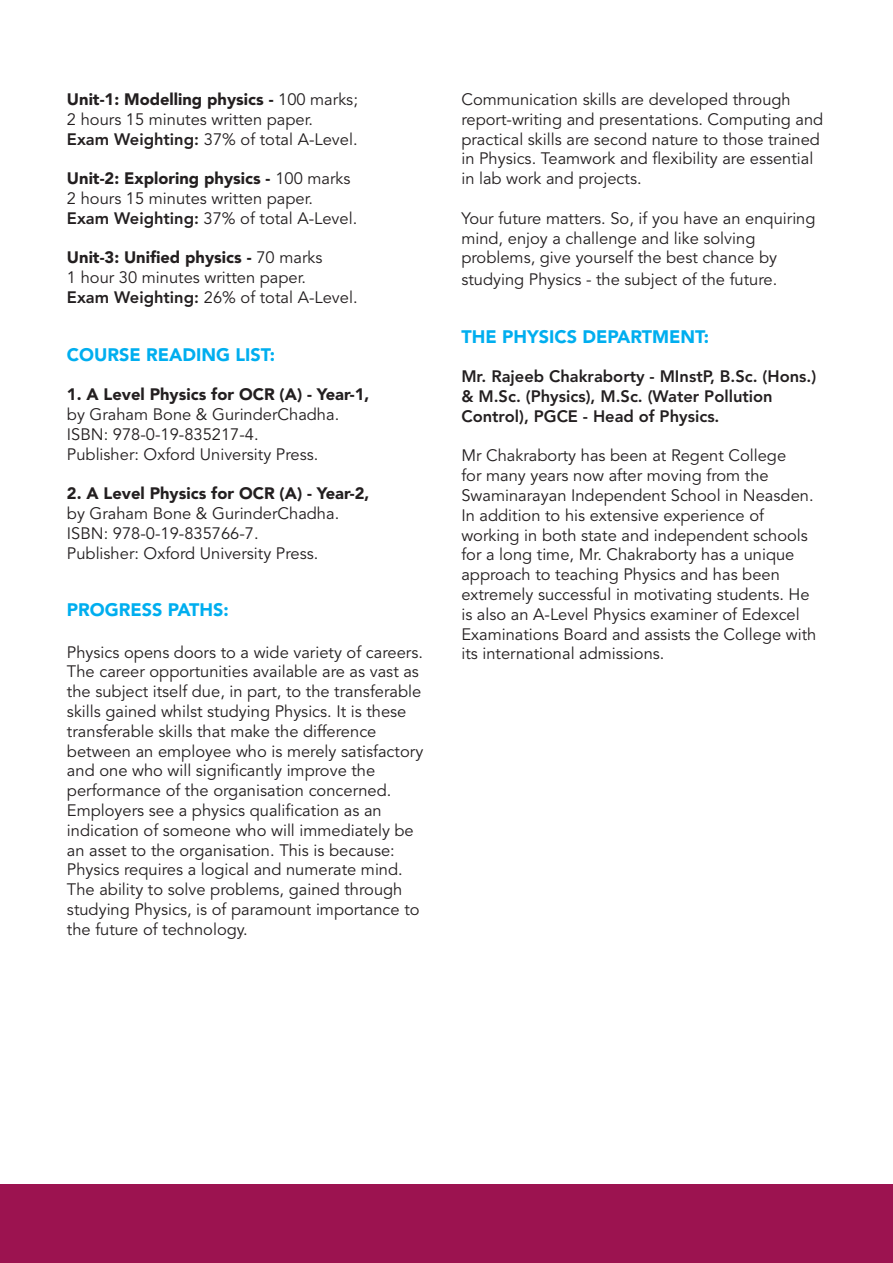
<style>
.page{position:relative;width:893px;height:1263px;background:#fff}
.page>*{position:absolute;margin:0;border:0;box-sizing:border-box;transform-origin:0 0}
.t1{font:900 18px "Avenir LT Std";color:#00aeef}
.t2{font:16.5px/19.8px "Avenir LT Std";color:#231f20}
.t3{font:900 16.5px "Avenir LT Std";color:#231f20}
.t4{font:800 16.5px/19.8px "Avenir LT Std";color:#231f20}
.s1{font-weight:400}
.s2{font-weight:800}
.s3{font-weight:900}
</style>
<div class="page">
<div style="left:0;top:1184px;width:893px;height:79px;background:#9c1350"></div>
<p class="t3" style="left:67px;top:89px;width:292px">Unit-1: Modelling physics - <span class="s1">100 marks;</span></p>
<p class="t2" style="left:67px;top:110px;width:248px">2 hours 15 minutes written paper.</p>
<p class="t2" style="left:67px;top:129px;width:292px"><span class="s2">Exam Weighting:</span> 37% of total A-Level.</p>
<p class="t2" style="left:67px;top:169px;width:285px"><span class="s3">Unit-2: Exploring physics -</span> 100 marks<br>2 hours 15 minutes written paper.</p>
<p class="t2" style="left:67px;top:209px;width:292px"><span class="s2">Exam Weighting:</span> 37% of total A-Level.</p>
<p class="t3" style="left:67px;top:248px;width:257px">Unit-3: Unified physics - <span class="s1">70 marks</span></p>
<p class="t2" style="left:67px;top:268px;width:292px">1 hour 30 minutes written paper.<br><span class="s2">Exam Weighting:</span> 26% of total A-Level.</p>
<p class="t1" style="left:67px;top:343px;width:210px">COURSE READING LIST:</p>
<p class="t3" style="left:67px;top:384px;width:304px">1. A Level Physics for OCR (A) - Year-1,</p>
<p class="t2" style="left:67px;top:405px;width:274px">by Graham Bone &amp; GurinderChadha.</p>
<p class="t2" style="left:67px;top:425px;width:193px">ISBN: 978-0-19-835217-4.</p>
<p class="t2" style="left:67px;top:444px;width:253px">Publisher: Oxford University Press.</p>
<p class="t3" style="left:67px;top:483px;width:304px">2. A Level Physics for OCR (A) - Year-2,</p>
<p class="t2" style="left:67px;top:504px;width:274px">by Graham Bone &amp; GurinderChadha.</p>
<p class="t2" style="left:67px;top:524px;width:193px">ISBN: 978-0-19-835766-7.</p>
<p class="t2" style="left:67px;top:543px;width:253px">Publisher: Oxford University Press.</p>
<p class="t1" style="left:67px;top:599px;width:163px">PROGRESS PATHS:</p>
<p class="t2" style="left:67px;top:642px;width:358px">Physics opens doors to a wide variety of careers.<br>The career opportunities available are as vast as the subject itself due, in part, to the transferable skills gained whilst studying Physics. It is these transferable skills that make the difference between an employee who is merely satisfactory and one who will significantly improve the performance of the organisation concerned.<br>Employers see a physics qualification as an indication of someone who will immediately be an asset to the organisation. This is because:<br>Physics requires a logical and numerate mind.<br>The ability to solve problems, gained through studying Physics, is of paramount importance to the future of technology.</p>
<p class="t2" style="left:461px;top:90px;width:363px">Communication skills are developed through report-writing and presentations. Computing and practical skills are second nature to those trained in Physics. Teamwork and flexibility are essential in lab work and projects.</p>
<p class="t2" style="left:461px;top:209px;width:356px">Your future matters. So, if you have an enquiring mind, enjoy a challenge and like solving problems, give yourself the best chance by</p>
<p class="t2" style="left:461px;top:270px;width:317px">studying Physics - the subject of the future.</p>
<p class="t1" style="left:461px;top:325px;width:249px">THE PHYSICS DEPARTMENT:</p>
<p class="t4" style="left:461px;top:367px;width:356px">Mr. Rajeeb Chakraborty - MInstP, B.Sc. (Hons.) &amp; M.Sc. (Physics), M.Sc. (Water Pollution<br>Control), PGCE - Head of Physics.</p>
<p class="t2" style="left:461px;top:446px;width:357px">Mr Chakraborty has been at Regent College<br>for many years now after moving from the Swaminarayan Independent School in Neasden.<br>In addition to his extensive experience of working in both state and independent schools for a long time, Mr. Chakraborty has a unique approach to teaching Physics and has been extremely successful in motivating students. He is also an A-Level Physics examiner of Edexcel Examinations Board and assists the College with its international admissions.</p>
</div>
